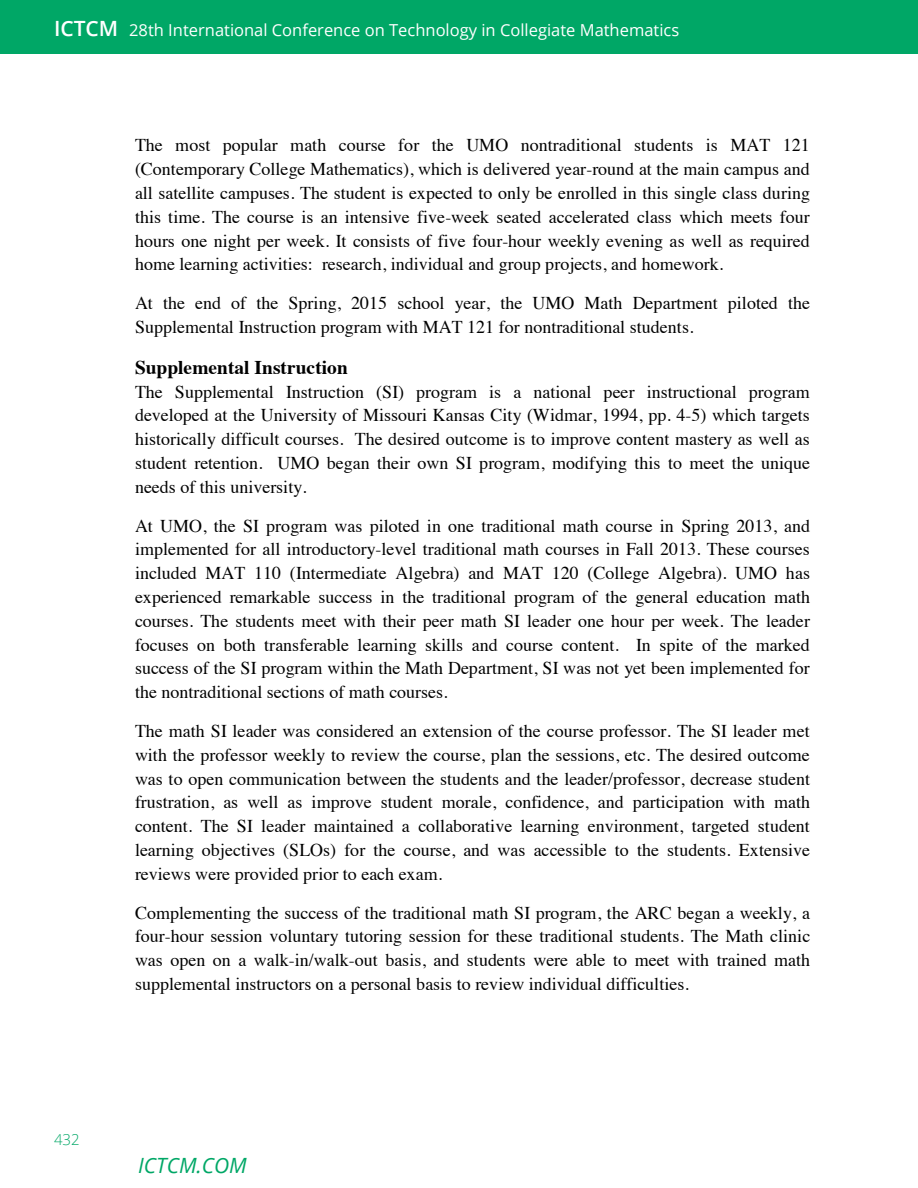
<style>
.page{position:relative;width:918px;height:1188px;background:#fff}
.page>*{position:absolute;margin:0;border:0;box-sizing:border-box;transform-origin:0 0}
.t1{font:italic 21px "Open Sans";color:#00a766}
.t2{font:700 19.5px "Times";color:#000}
.t3{font:18px/23.9px "Times";color:#000;text-align:justify}
.t4{font:16.5px "Open Sans";color:#fff}
.t5{font:300 15px "Open Sans";color:#00a766}
.s1{font-weight:600;font-size:21px}
</style>
<div class="page">
<div style="left:0;top:0;width:918px;height:54px;background:#00a766"></div>
<p class="t4" style="left:54px;top:19px;width:627px"><span class="s1">ICTCM</span> 28th International Conference on Technology in Collegiate Mathematics</p>
<p class="t5" style="left:54px;top:1130px;width:27px">432</p>
<p class="t3" style="left:135px;top:132px;width:677px">The most popular math course for the UMO nontraditional students is MAT 121 (Contemporary College Mathematics), which is delivered year-round at the main campus and all satellite campuses. The student is expected to only be enrolled in this single class during this time. The course is an intensive five-week seated accelerated class which meets four hours one night per week. It consists of five four-hour weekly evening as well as required home learning activities: research, individual and group projects, and homework.</p>
<p class="t3" style="left:135px;top:290px;width:677px">At the end of the Spring, 2015 school year, the UMO Math Department piloted the<br>Supplemental Instruction program with MAT 121 for nontraditional students.</p>
<p class="t2" style="left:135px;top:348px;width:214px">Supplemental Instruction</p>
<p class="t3" style="left:135px;top:378px;width:677px">The Supplemental Instruction (SI) program is a national peer instructional program developed at the University of Missouri Kansas City (Widmar, 1994, pp. 4-5) which targets historically difficult courses. The desired outcome is to improve content mastery as well as student retention. UMO began their own SI program, modifying this to meet the unique needs of this university.</p>
<p class="t3" style="left:135px;top:512px;width:677px">At UMO, the SI program was piloted in one traditional math course in Spring 2013, and implemented for all introductory-level traditional math courses in Fall 2013. These courses included MAT 110 (Intermediate Algebra) and MAT 120 (College Algebra). UMO has experienced remarkable success in the traditional program of the general education math courses. The students meet with their peer math SI leader one hour per week. The leader focuses on both transferable learning skills and course content. In spite of the marked success of the SI program within the Math Department, SI was not yet been implemented for the nontraditional sections of math courses.</p>
<p class="t3" style="left:135px;top:718px;width:677px">The math SI leader was considered an extension of the course professor. The SI leader met with the professor weekly to review the course, plan the sessions, etc. The desired outcome was to open communication between the students and the leader/professor, decrease student frustration, as well as improve student morale, confidence, and participation with math content. The SI leader maintained a collaborative learning environment, targeted student learning objectives (SLOs) for the course, and was accessible to the students. Extensive reviews were provided prior to each exam.</p>
<p class="t3" style="left:135px;top:899px;width:677px">Complementing the success of the traditional math SI program, the ARC began a weekly, a four-hour session voluntary tutoring session for these traditional students. The Math clinic was open on a walk-in/walk-out basis, and students were able to meet with trained math supplemental instructors on a personal basis to review individual difficulties.</p>
<p class="t1" style="left:138px;top:1151px;width:110px">ICTCM.COM</p>
</div>
